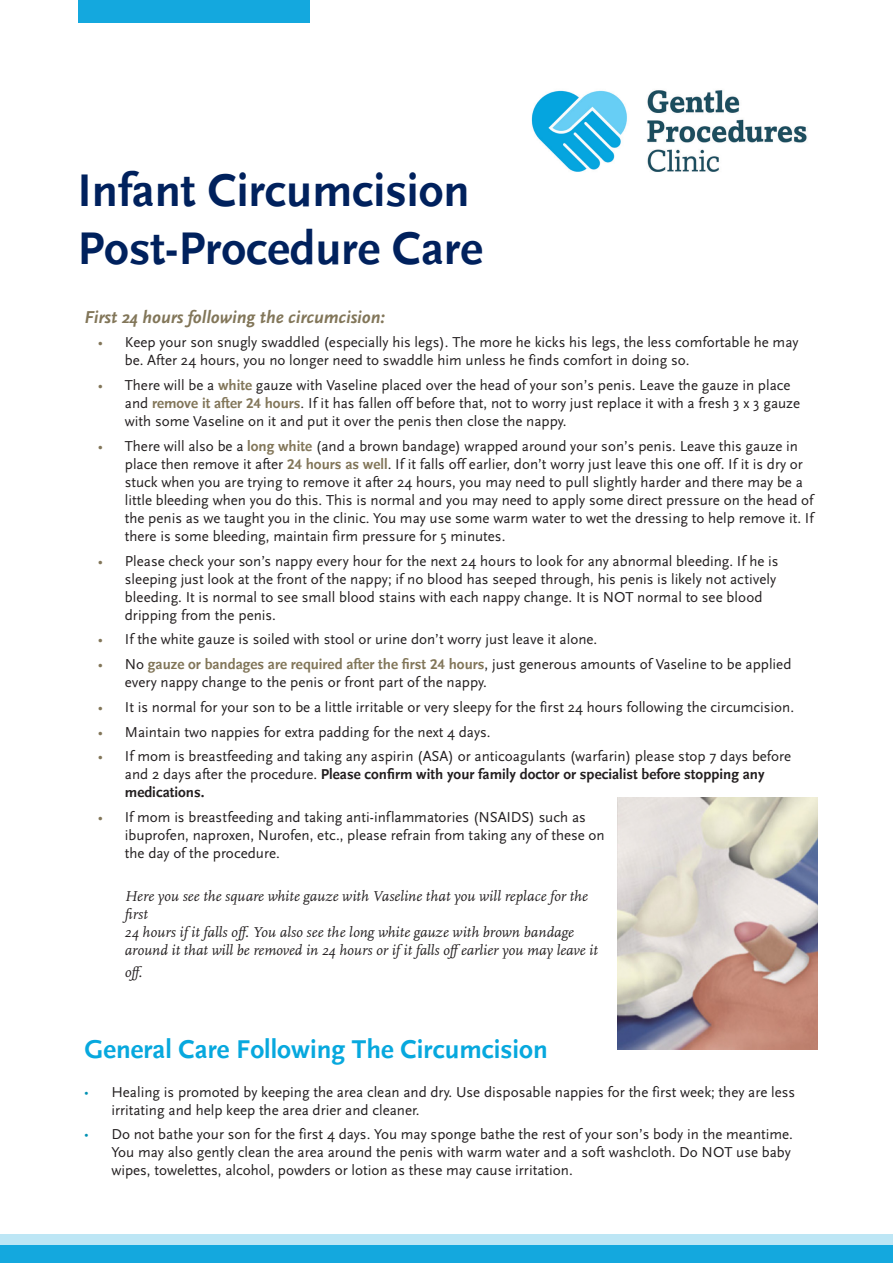
<style>
.page{position:relative;width:893px;height:1263px;background:#fff}
.page>*{position:absolute;margin:0;border:0;box-sizing:border-box;transform-origin:0 0}
.t1{font:48px/57.6px "Scala Sans Bold LF";color:#00215d}
.t2{font:27px "Scala Sans Bold LF";color:#07a8de}
.t3{font:italic 700 18px "Scala Sans";color:#827659}
.t4{font:15px/18px "Scala Sans";color:#231f20}
.t5{font:italic 15px/18px "Scala Pro";color:#231f20}
.s1{color:#827659}
.s2{font-family:"Scala Sans Bold LF";color:#827659}
.s3{font-family:"Scala Sans Bold LF"}
.s4{font-family:"Myriad Pro";font-size:14.25px;color:#0091b3}
</style>
<div class="page">
<img style="left:531px;top:90px;width:276px;height:82px">
<div style="left:79px;top:0;width:231px;height:23px;background:#14a8de"></div>
<div style="left:0;top:1245px;width:893px;height:18px;background:#14a8de"></div>
<div style="left:0;top:1234px;width:893px;height:11px;background:#bde6f5"></div>
<img style="left:618px;top:797px;width:199px;height:252px">
<h1 class="t1" style="left:78px;top:163px;width:407px">Infant Circumcision<br>Post-Procedure Care</h1>
<h3 class="t3" style="left:84px;top:307px;width:302px">First 24 hours following the circumcision:</h3>
<p class="t4" style="left:125px;top:334px;width:675px;text-indent:-27px"><span class="s1">•</span> Keep your son snugly swaddled (especially his legs). The more he kicks his legs, the less comfortable he may be. After 24 hours, you no longer need to swaddle him unless he finds comfort in doing so.</p>
<p class="t4" style="left:125px;top:376px;width:677px;text-indent:-27px"><span class="s1">•</span> There will be a <span class="s2">white</span> gauze with Vaseline placed over the head of your son’s penis. Leave the gauze in place and <span class="s2">remove it after 24 hours</span>. If it has fallen off before that, not to worry just replace it with a fresh 3 x 3 gauze with some Vaseline on it and put it over the penis then close the nappy.</p>
<p class="t4" style="left:125px;top:437px;width:690px;text-indent:-27px"><span class="s1">•</span> There will also be a <span class="s2">long white</span> (and a brown bandage) wrapped around your son’s penis. Leave this gauze in place then remove it after <span class="s2">24 hours as well</span>. If it falls off earlier, don’t worry just leave this one off. If it is dry or stuck when you are trying to remove it after 24 hours, you may need to pull slightly harder and there may be a little bleeding when you do this. This is normal and you may need to apply some direct pressure on the head of the penis as we taught you in the clinic. You may use some warm water to wet the dressing to help remove it. If there is some bleeding, maintain firm pressure for 5 minutes.</p>
<p class="t4" style="left:125px;top:552px;width:655px;text-indent:-27px"><span class="s1">•</span> Please check your son’s nappy every hour for the next 24 hours to look for any abnormal bleeding. If he is sleeping just look at the front of the nappy; if no blood has seeped through, his penis is likely not actively bleeding. It is normal to see small blood stains with each nappy change. It is NOT normal to see blood dripping from the penis.</p>
<p class="t4" style="left:98px;top:631px;width:501px"><span class="s1">•</span> If the white gauze is soiled with stool or urine don’t worry just leave it alone.</p>
<p class="t4" style="left:125px;top:655px;width:668px;text-indent:-27px"><span class="s1">•</span> No <span class="s2">gauze or bandages are required after the first 24 hours</span>, just generous amounts of Vaseline to be applied every nappy change to the penis or front part of the nappy.</p>
<p class="t4" style="left:98px;top:698px;width:698px"><span class="s1">•</span> It is normal for your son to be a little irritable or very sleepy for the first 24 hours following the circumcision.</p>
<p class="t4" style="left:98px;top:723px;width:394px"><span class="s1">•</span> Maintain two nappies for extra padding for the next 4 days.</p>
<p class="t4" style="left:125px;top:748px;width:668px;text-indent:-27px"><span class="s1">•</span> If mom is breastfeeding and taking any aspirin (ASA) or anticoagulants (warfarin) please stop 7 days before and 2 days after the procedure. <span class="s3">Please confirm with your family doctor or specialist before stopping any medications.</span></p>
<p class="t4" style="left:125px;top:808px;width:481px;text-indent:-27px"><span class="s1">•</span> If mom is breastfeeding and taking anti-inflammatories (NSAIDS) such as ibuprofen, naproxen, Nurofen, etc., please refrain from taking any of these on the day of the procedure.</p>
<p class="t5" style="left:125px;top:887px;width:475px">Here you see the square white gauze with Vaseline that you will replace for the first<br>24 hours if it falls off. You also see the long white gauze with brown bandage around it that will be removed in 24 hours or if it falls offearlier you may leave it</p>
<p class="t5" style="left:125px;top:963px;width:21px">off.</p>
<h2 class="t2" style="left:84px;top:1035px;width:465px">General Care Following The Circumcision</h2>
<p class="t4" style="left:111px;top:1083px;width:685px;text-indent:-27px"><span class="s4">•</span> Healing is promoted by keeping the area clean and dry. Use disposable nappies for the first week; they are less irritating and help keep the area drier and cleaner.</p>
<p class="t4" style="left:111px;top:1126px;width:683px;text-indent:-27px"><span class="s4">•</span> Do not bathe your son for the first 4 days. You may sponge bathe the rest of your son’s body in the meantime.<br>You may also gently clean the area around the penis with warm water and a soft washcloth. Do NOT use baby wipes, towelettes, alcohol, powders or lotion as these may cause irritation.</p>
</div>
